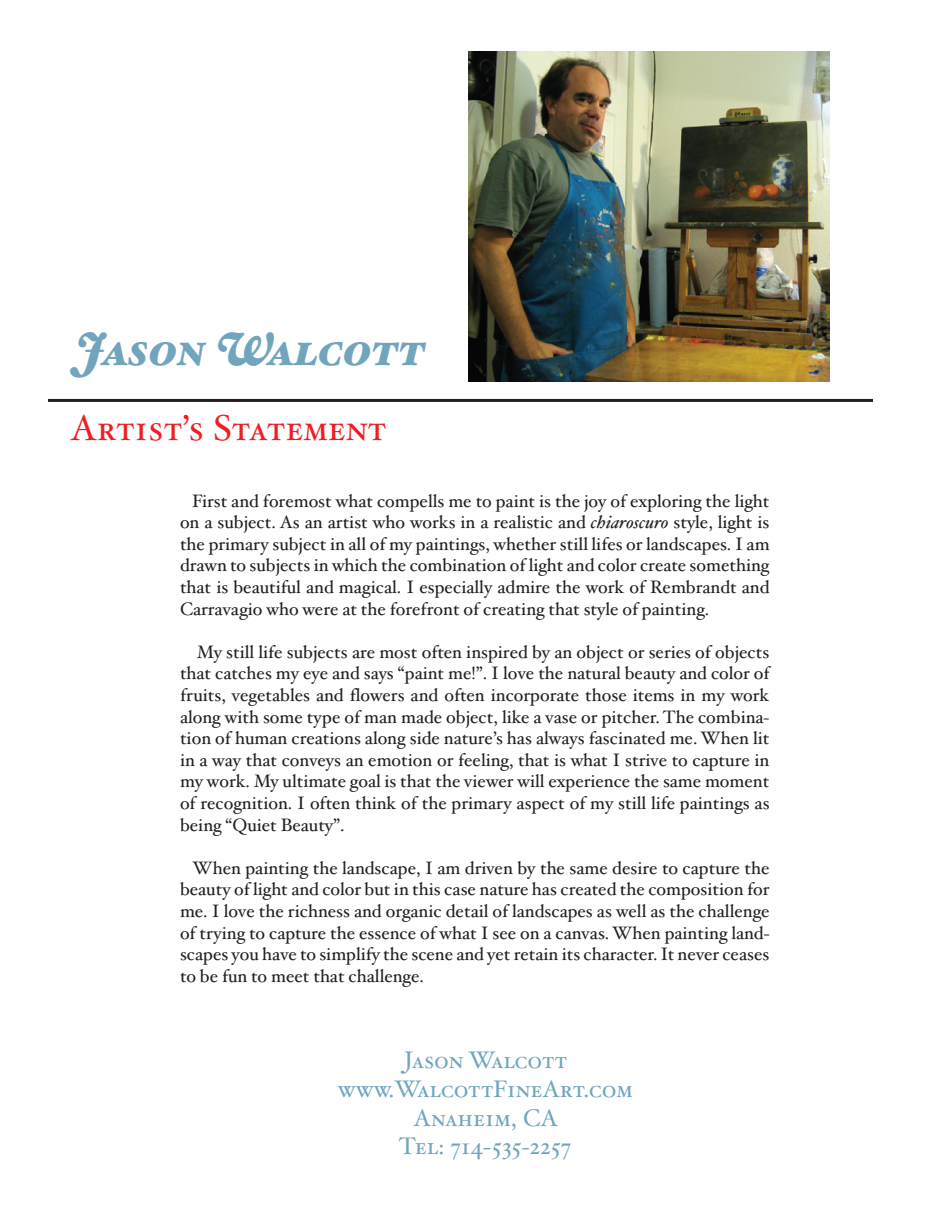
<style>
.page{position:relative;width:945px;height:1215px;background:#fff}
.page>*{position:absolute;margin:0;border:0;box-sizing:border-box;transform-origin:0 0}
.t1{font:46.5px "Hoefler Text Black Italic Sw SC";color:#71a5bd}
.t2{font:36px "Hoefler Text Roman Small Caps";color:#ee1d23}
.t3{font:24px/28.8px "Hoefler Text Roman Small Caps";color:#71a5bd;text-align:center}
.t4{font:18px/21.6px "Hoefler Text";color:#231f20;text-align:justify}
.s1{font-style:italic}
</style>
<div class="page">
<img style="left:468px;top:52px;width:362px;height:330px">
<hr style="left:48px;top:399px;width:825px;height:3px;background:#231f20">
<h1 class="t1" style="left:78px;top:319px;width:351px">Jason Walcott</h1>
<h2 class="t2" style="left:70px;top:407px;width:317px">Artist’s Statement</h2>
<p class="t4" style="left:180px;top:490px;width:591px;text-indent:12px">First and foremost what compells me to paint is the joy of exploring the light on a subject. As an artist who works in a realistic and <span class="s1">chiaroscuro</span> style, light is the primary subject in all of my paintings, whether still lifes or landscapes. I am drawn to subjects in which the combination of light and color create something that is beautiful and magical. I especially admire the work of Rembrandt and Carravagio who were at the forefront of creating that style of painting.</p>
<p class="t4" style="left:180px;top:641px;width:591px;text-indent:17px">My still life subjects are most often inspired by an object or series of objects that catches my eye and says “paint me!”. I love the natural beauty and color of fruits, vegetables and flowers and often incorporate those items in my work along with some type of man made object, like a vase or pitcher. The combina&shy;tion of human creations along side nature’s has always fascinated me. When lit in a way that conveys an emotion or feeling, that is what I strive to capture in my work. My ultimate goal is that the viewer will experience the same moment of recognition. I often think of the primary aspect of my still life paintings as being “Quiet Beauty”.</p>
<p class="t4" style="left:180px;top:857px;width:591px;text-indent:12px">When painting the landscape, I am driven by the same desire to capture the beauty of light and color but in this case nature has created the composition for me. I love the richness and organic detail of landscapes as well as the challenge of trying to capture the essence of what I see on a canvas. When painting land&shy;scapes you have to simplify the scene and yet retain its character. It never ceases to be fun to meet that challenge.</p>
<h3 class="t3" style="left:338px;top:1046px;width:297px">Jason Walcott www.WalcottFineArt.com<br>Anaheim, CA<br>Tel: 714-535-2257</h3>
</div>
